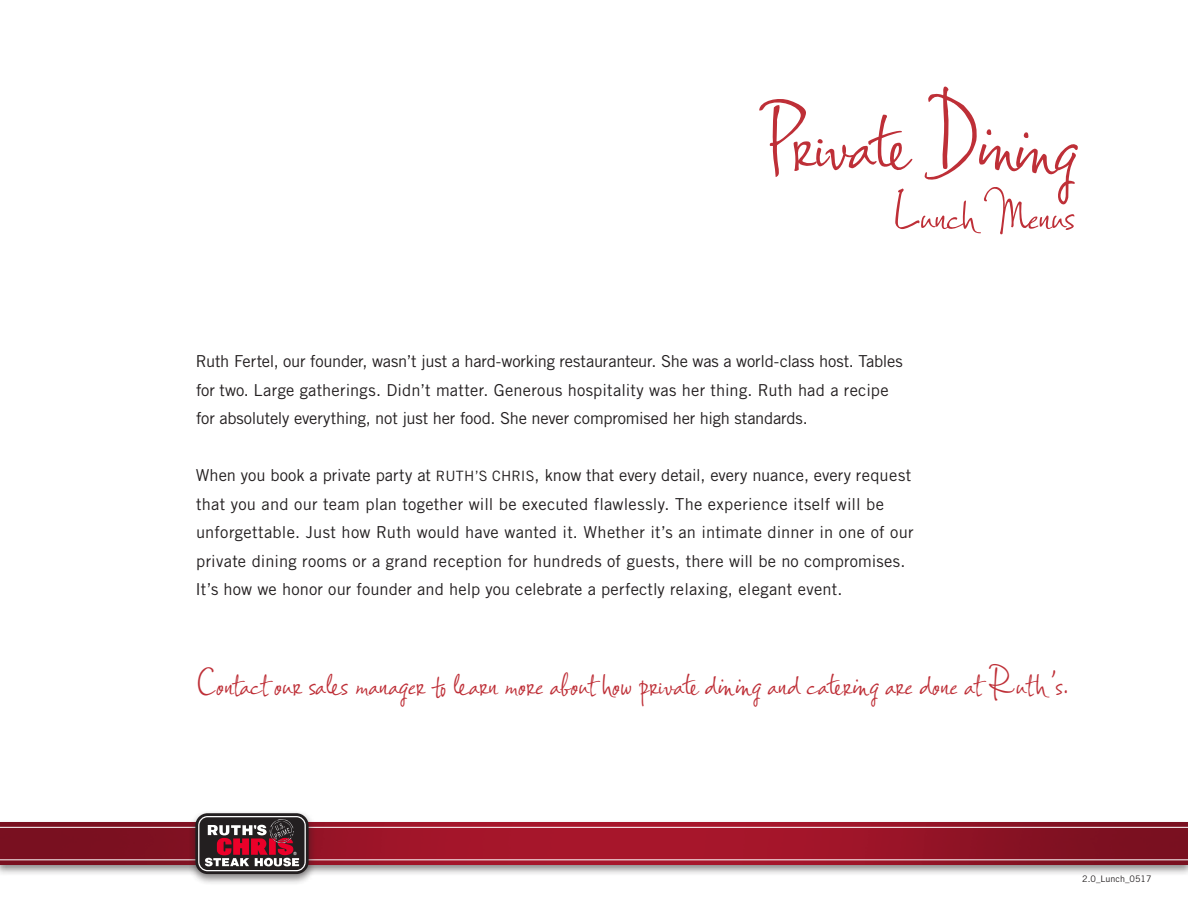
<style>
.page{position:relative;width:1188px;height:918px;background:#fff}
.page>*{position:absolute;margin:0;border:0;box-sizing:border-box;transform-origin:0 0}
.t1{font:108px "Ruths Hand";color:#be2f37}
.t2{font:58.5px "Ruths Hand";letter-spacing:-.005em;color:#be2f37}
.t3{font:42px "Ruths Hand";letter-spacing:.01em;color:#be2f37}
.t4{font:16.5px/28.5px "Trade Gothic LT Std";letter-spacing:.005em;color:#231f20}
.t5{font:9px "Trade Gothic LT Std";color:#231f20}
.s1{font-size:14.25px}
</style>
<div class="page">
<div style="left:0;top:820px;width:1188px;height:56px;background:#231f20;opacity:.55"></div>
<img style="left:0;top:823px;width:1188px;height:41px">
<hr style="left:0;top:859px;width:1188px;height:1px;background:#fff">
<hr style="left:0;top:827px;width:1188px;height:1px;background:#fff">
<div style="left:188px;top:810px;width:128px;height:76px;background:#231f20;opacity:.55"></div>
<svg style="left:195px;top:813px;width:114px;height:61px"></svg>
<svg style="left:198px;top:816px;width:108px;height:55px;background:#704950"></svg>
<h1 class="t1" style="left:759px;top:76px;width:320px">Private Dining</h1>
<h2 class="t2" style="left:891px;top:179px;width:185px">Lunch Menus</h2>
<p class="t4" style="left:196px;top:347px;width:709px">Ruth Fertel, our founder, wasn’t just a hard-working restauranteur. She was a world-class host. Tables for two. Large gatherings. Didn’t matter. Generous hospitality was her thing. Ruth had a recipe for absolutely everything, not just her food. She never compromised her high standards.</p>
<p class="t4" style="left:195px;top:461px;width:720px">When you book a private party at <span class="s1">RUTH’S CHRIS</span>, know that every detail, every nuance, every request that you and our team plan together will be executed flawlessly. The experience itself will be unforgettable. Just how Ruth would have wanted it. Whether it’s an intimate dinner in one of our private dining rooms or a grand reception for hundreds of guests, there will be no compromises.<br>It’s how we honor our founder and help you celebrate a perfectly relaxing, elegant event.</p>
<h3 class="t3" style="left:196px;top:658px;width:874px">Contact our sales manager to learn more about how private dining and catering are done at Ruth’s.</h3>
<p class="t5" style="left:1082px;top:874px;width:71px">2.0_Lunch_0517</p>
</div>
